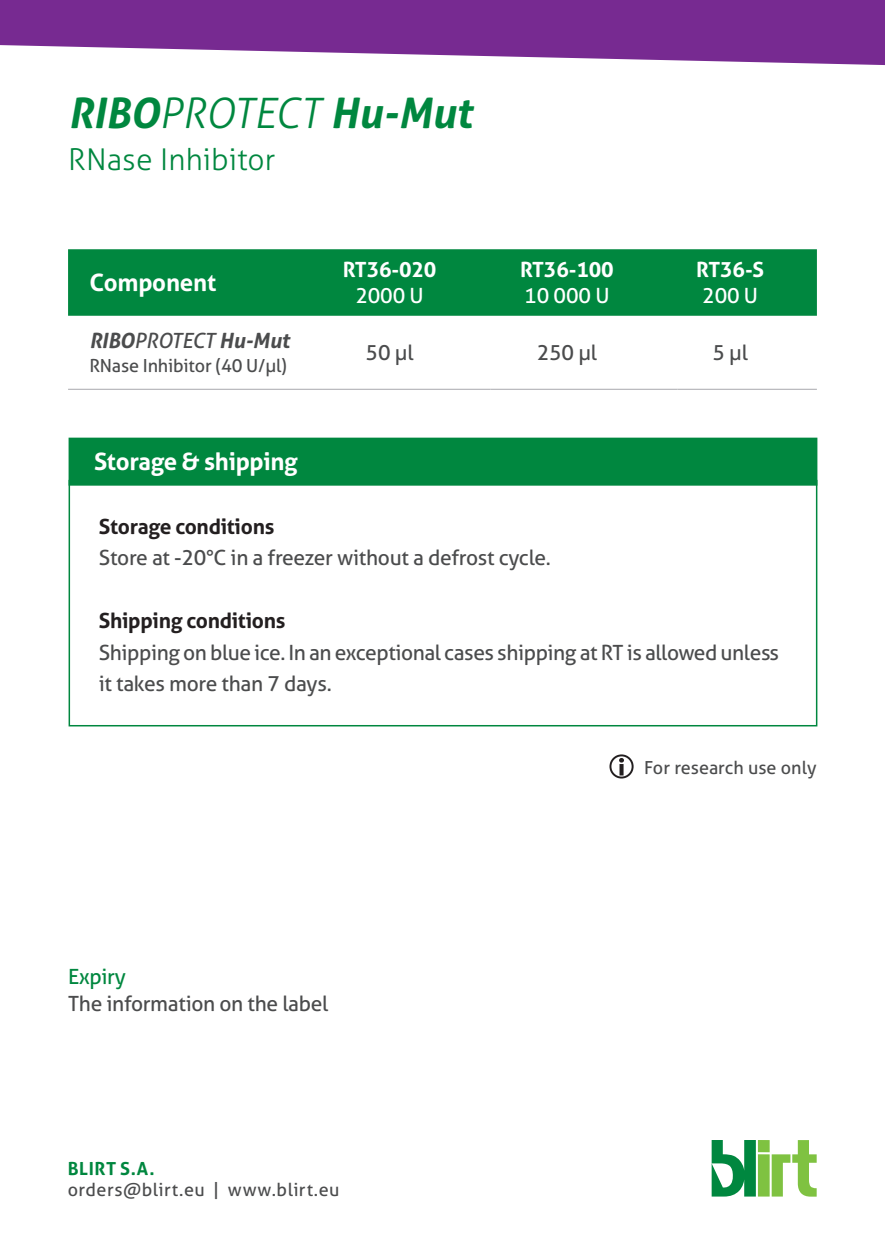
<style>
.page{position:relative;width:885px;height:1242px;background:#fff}
.page>*{position:absolute;margin:0;border:0;box-sizing:border-box;transform-origin:0 0}
.t1{font:italic 700 42px "Aller";color:#00873f}
.t2{font:300 30px "Aller";letter-spacing:.005em;color:#00873f}
.p_tabela{font:700 24px "Aller";letter-spacing:-.015em;color:#fff}
.p_tabela_align_centr{font:21px/31.5px "Aller";letter-spacing:-.02em;color:#4b4c4d}
.t3{font:700 21px "Aller";letter-spacing:-.015em;color:#231f20}
.p_tabela-2{font:700 21px/25.5px "Aller";letter-spacing:-.01em;color:#fff}
.p_tabela-3{font:italic 700 21px "Aller";letter-spacing:-.01em;color:#4b4c4d}
.t4{font:21px "Aller";letter-spacing:-.015em;color:#00873f}
.p_tabela-4{font:21px "Aller";color:#fff}
.p_tabela-5{font:18px "Aller";letter-spacing:.02em;color:#4b4c4d}
.p_tabela-6{font:18px "Aller";letter-spacing:-.01em;color:#4b4c4d}
._6pt{font:18px "Aller";color:#4b4c4d}
.t5{font:700 18px "Aller";letter-spacing:.035em;color:#00873f}
.s1{font-weight:300}
.s2{font-weight:400}
</style>
<div class="page">
<svg style="left:0;top:0;width:884px;height:65px;background:#8b4aa1"></svg>
<svg style="left:609px;top:754px;width:24px;height:24px"></svg>
<div style="left:69px;top:437px;width:748px;height:48px;background:#00873f"></div>
<div style="left:68px;top:249px;width:748px;height:67px;background:#00873f"></div>
<hr style="left:68px;top:389px;width:255px;height:1px;background:#a8a9ad">
<hr style="left:323px;top:389px;width:167px;height:1px;background:#a8a9ad">
<hr style="left:490px;top:389px;width:187px;height:1px;background:#a8a9ad">
<hr style="left:677px;top:389px;width:139px;height:1px;background:#a8a9ad">
<svg style="left:711px;top:1140px;width:44px;height:56px"></svg>
<div style="left:757px;top:1140px;width:12px;height:12px;background:#7fc241"></div>
<div style="left:757px;top:1154px;width:12px;height:42px;background:#7fc241"></div>
<svg style="left:771px;top:1140px;width:45px;height:56px"></svg>
<p class="t1" style="left:68px;top:87px;width:405px">RIBO<span class="s1">PROTECT</span> Hu-Mut</p>
<p class="t2" style="left:68px;top:142px;width:209px">RNase Inhibitor</p>
<p class="p_tabela" style="left:89px;top:268px;width:128px">Component</p>
<p class="p_tabela-2" style="left:343px;top:257px;width:95px">RT36-020</p>
<p class="p_tabela-4" style="left:355px;top:283px;width:70px">2000 U</p>
<p class="p_tabela-2" style="left:520px;top:257px;width:95px">RT36-100<br><span class="s2">10 000 U</span></p>
<p class="p_tabela-2" style="left:696px;top:257px;width:69px">RT36-S<br><span class="s2">200 U</span></p>
<p class="p_tabela-3" style="left:89px;top:328px;width:202px">RIBO<span class="s2">PROTECT</span> Hu-Mut</p>
<p class="p_tabela-6" style="left:89px;top:355px;width:199px">RNase Inhibitor (40 U/µl)</p>
<p class="p_tabela" style="left:94px;top:447px;width:205px">Storage &amp; shipping</p>
<p class="p_tabela_align_centr" style="left:365px;top:337px;width:50px">50 µl</p>
<p class="p_tabela_align_centr" style="left:536px;top:337px;width:62px">250 µl</p>
<p class="p_tabela_align_centr" style="left:712px;top:337px;width:37px">5 µl</p>
<p class="t3" style="left:99px;top:513px;width:177px">Storage conditions</p>
<p class="p_tabela_align_centr" style="left:99px;top:542px;width:453px">Store at -20°C in a freezer without a defrost cycle.</p>
<p class="t3" style="left:99px;top:608px;width:188px">Shipping conditions</p>
<p class="p_tabela_align_centr" style="left:99px;top:636px;width:681px">Shipping on blue ice. In an exceptional cases shipping at RT is allowed unless it takes more than 7 days.</p>
<p class="t4" style="left:68px;top:963px;width:59px">Expiry</p>
<p class="p_tabela_align_centr" style="left:68px;top:987px;width:262px">The information on the label</p>
<p class="t5" style="left:68px;top:1158px;width:88px">BLIRT S.A.</p>
<p class="p_tabela-5" style="left:68px;top:1179px;width:273px">orders@blirt.eu | www.blirt.eu</p>
<p class="_6pt" style="left:644px;top:756px;width:174px">For research use only</p>
</div>
